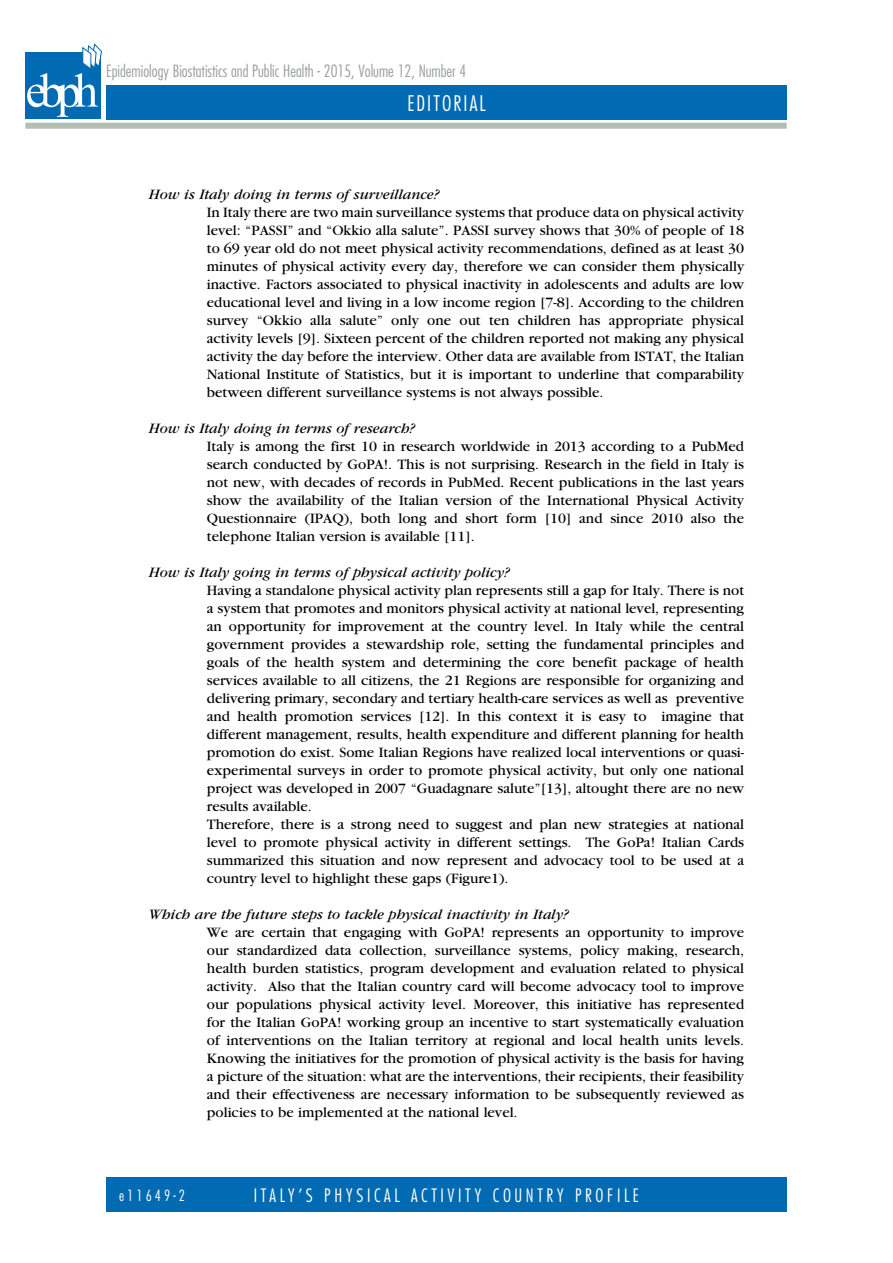
<style>
.page{position:relative;width:893px;height:1263px;background:#fff}
.page>*{position:absolute;margin:0;border:0;box-sizing:border-box;transform-origin:0 0}
.t1{font:300 condensed 21px "Futura Std";letter-spacing:.1em;color:#fff}
.t2{font:300 condensed 18px "Futura Std";letter-spacing:.2em;color:#fff}
.t3{font:300 condensed 16.5px "Futura Std";color:#9c9e9f}
.t4{font:15px/18px "Garamond";color:#000;text-align:justify}
.t5{font:italic 15px "Garamond";color:#000}
.t6{font:300 condensed 15px "Futura Std";letter-spacing:.2em;color:#fff}
</style>
<div class="page">
<div style="left:106px;top:85px;width:681px;height:34px;background:#006ab3"></div>
<div style="left:106px;top:1178px;width:681px;height:34px;background:#006ab3"></div>
<div style="left:25px;top:123px;width:762px;height:6px;background:#b4bdb1"></div>
<div style="left:25px;top:52px;width:76px;height:67px;background:#006ab3"></div>
<svg style="left:27px;top:43px;width:75px;height:74px"></svg>
<p class="t3" style="left:106px;top:62px;width:361px">Epidemiology Biostatistics and Public Health - 2015, Volume 12, Number 4</p>
<h1 class="t1" style="left:407px;top:91px;width:80px">EDITORIAL</h1>
<p class="t5" style="left:149px;top:186px;width:292px">How is Italy doing in terms of surveillance?</p>
<p class="t4" style="left:207px;top:203px;width:539px">In Italy there are two main surveillance systems that produce data on physical activity level: “PASSI” and “Okkio alla salute”. PASSI survey shows that 30% of people of 18 to 69 year old do not meet physical activity recommendations, defined as at least 30 minutes of physical activity every day, therefore we can consider them physically inactive. Factors associated to physical inactivity in adolescents and adults are low educational level and living in a low income region [7-8]. According to the children survey “Okkio alla salute” only one out ten children has appropriate physical activity levels [9]. Sixteen percent of the children reported not making any physical activity the day before the interview. Other data are available from ISTAT, the Italian National Institute of Statistics, but it is important to underline that comparability between different surveillance systems is not always possible.</p>
<p class="t5" style="left:149px;top:420px;width:268px">How is Italy doing in terms of research?</p>
<p class="t4" style="left:207px;top:437px;width:539px">Italy is among the first 10 in research worldwide in 2013 according to a PubMed search conducted by GoPA!. This is not surprising. Research in the field in Italy is not new, with decades of records in PubMed. Recent publications in the last years show the availability of the Italian version of the International Physical Activity Questionnaire (IPAQ), both long and short form [10] and since 2010 also the telephone Italian version is available [11].</p>
<p class="t5" style="left:149px;top:564px;width:362px">How is Italy going in terms of physical activity policy?</p>
<p class="t4" style="left:207px;top:581px;width:539px;text-align:left">Having a standalone physical activity plan represents still a gap for Italy. There is not a system that promotes and monitors physical activity at national level, representing an opportunity for improvement at the country level. In Italy while the central government provides a stewardship role, setting the fundamental principles and goals of the health system and determining the core benefit package of health services available to all citizens, the 21 Regions are responsible for organizing and delivering primary, secondary and tertiary health-care services as well as preventive and health promotion services [12]. In this context it is easy to imagine that different management, results, health expenditure and different planning for health promotion do exist. Some Italian Regions have realized local interventions or quasi&shy;experimental surveys in order to promote physical activity, but only one national project was developed in 2007 “Guadagnare salute”[13], altought there are no new results available.<br>Therefore, there is a strong need to suggest and plan new strategies at national level to promote physical activity in different settings. The GoPa! Italian Cards summarized this situation and now represent and advocacy tool to be used at a country level to highlight these gaps (Figure1).</p>
<p class="t5" style="left:149px;top:906px;width:421px">Which are the future steps to tackle physical inactivity in Italy?</p>
<p class="t4" style="left:207px;top:923px;width:539px">We are certain that engaging with GoPA! represents an opportunity to improve our standardized data collection, surveillance systems, policy making, research, health burden statistics, program development and evaluation related to physical activity. Also that the Italian country card will become advocacy tool to improve our populations physical activity level. Moreover, this initiative has represented for the Italian GoPA! working group an incentive to start systematically evaluation of interventions on the Italian territory at regional and local health units levels.<br>Knowing the initiatives for the promotion of physical activity is the basis for having a picture of the situation: what are the interventions, their recipients, their feasibility and their effectiveness are necessary information to be subsequently reviewed as policies to be implemented at the national level.</p>
<p class="t6" style="left:119px;top:1187px;width:67px">e11649-2</p>
<p class="t2" style="left:254px;top:1185px;width:387px">ITALY’S PHYSICAL ACTIVITY COUNTRY PROFILE</p>
</div>
